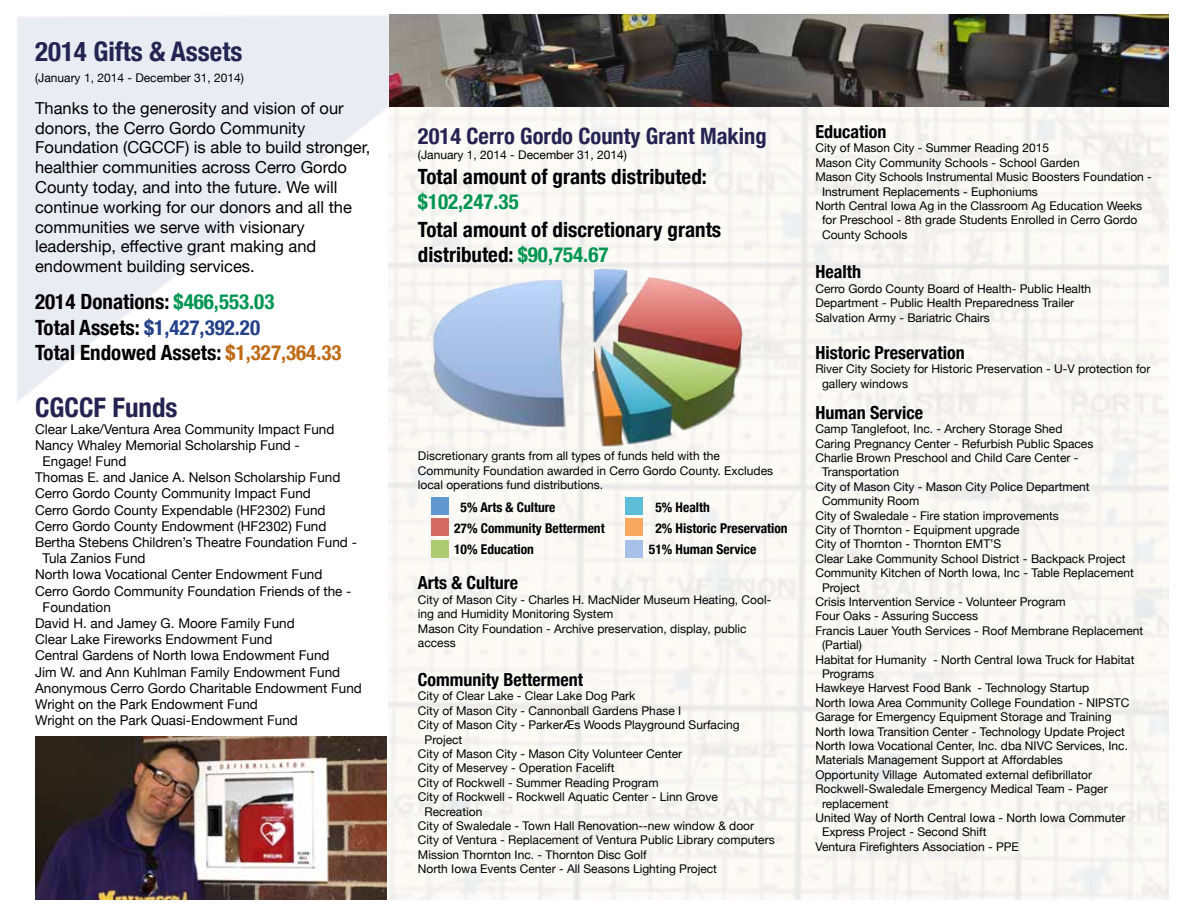
<style>
.page{position:relative;width:1188px;height:918px;background:#fff}
.page>*{position:absolute;margin:0;border:0;box-sizing:border-box;transform-origin:0 0}
.t1{font:700 condensed 27px "Helvetica Neue";color:#252351}
.t2{font:700 condensed 22.5px "Helvetica Neue";color:#252351}
.t3{font:700 condensed 21px/25.2px "Helvetica Neue";color:#000}
.t4{font:700 condensed 21px "Helvetica Neue";color:#009551}
.t5{font:700 condensed 18px "Helvetica Neue";color:#000}
.t6{font:16.5px/19.8px "Helvetica Neue";color:#000}
.t7{font:13.5px "Helvetica Neue";color:#000}
.t8{font:700 condensed 13.5px/21px "Helvetica Neue";color:#000}
.t9{font:12px/14.4px "Helvetica Neue";color:#000}
.s1{color:#009551}
.s2{color:#234089}
.s3{color:#c06915}
</style>
<div class="page">
<svg style="left:18px;top:14px;width:372px;height:386px"></svg>
<img style="left:389px;top:15px;width:780px;height:884px">
<img style="left:425px;top:253px;width:327px;height:212px">
<img style="left:35px;top:737px;width:352px;height:162px">
<div style="left:431px;top:519px;width:18px;height:17px;background:#d46a64"></div>
<div style="left:625px;top:540px;width:17px;height:18px;background:#a7c1e8"></div>
<div style="left:625px;top:497px;width:17px;height:18px;background:#5ebed8"></div>
<div style="left:625px;top:518px;width:17px;height:18px;background:#f8a85f"></div>
<div style="left:431px;top:540px;width:18px;height:18px;background:#afcb71"></div>
<div style="left:431px;top:497px;width:18px;height:17px;background:#6297cf"></div>
<img style="left:390px;top:15px;width:779px;height:92px">
<h1 class="t1" style="left:35px;top:29px;width:209px">2014 Gifts &amp; Assets</h1>
<p class="t9" style="left:35px;top:71px;width:210px">(January 1, 2014 - December 31, 2014)</p>
<p class="t6" style="left:35px;top:99px;width:337px">Thanks to the generosity and vision of our donors, the Cerro Gordo Community Foundation (CGCCF) is able to build stronger, healthier communities across Cerro Gordo County today, and into the future. We will continue working for our donors and all the communities we serve with visionary leadership, effective grant making and endowment building services.</p>
<h3 class="t3" style="left:35px;top:288px;width:308px">2014 Donations: <span class="s1">$466,553.03<br></span>Total Assets: <span class="s2">$1,427,392.20<br></span>Total Endowed Assets: <span class="s3">$1,327,364.33</span></h3>
<h1 class="t1" style="left:35px;top:385px;width:144px">CGCCF Funds</h1>
<p class="t7" style="left:35px;top:419px;width:301px">Clear Lake/Ventura Area Community Impact Fund</p>
<p class="t7" style="left:35px;top:435px;width:266px">Nancy Whaley Memorial Scholarship Fund -</p>
<p class="t7" style="left:43px;top:452px;width:85px">Engage! Fund</p>
<p class="t7" style="left:35px;top:468px;width:307px">Thomas E. and Janice A. Nelson Scholarship Fund</p>
<p class="t7" style="left:35px;top:484px;width:277px">Cerro Gordo County Community Impact Fund</p>
<p class="t7" style="left:35px;top:500px;width:292px">Cerro Gordo County Expendable (HF2302) Fund</p>
<p class="t7" style="left:35px;top:516px;width:293px">Cerro Gordo County Endowment (HF2302) Fund</p>
<p class="t7" style="left:35px;top:533px;width:323px">Bertha Stebens Children’s Theatre Foundation Fund -</p>
<p class="t7" style="left:43px;top:549px;width:105px">Tula Zanios Fund</p>
<p class="t7" style="left:35px;top:565px;width:289px">North Iowa Vocational Center Endowment Fund</p>
<p class="t7" style="left:35px;top:581px;width:318px">Cerro Gordo Community Foundation Friends of the -</p>
<p class="t7" style="left:43px;top:597px;width:70px">Foundation</p>
<p class="t7" style="left:35px;top:614px;width:261px">David H. and Jamey G. Moore Family Fund</p>
<p class="t7" style="left:35px;top:630px;width:239px">Clear Lake Fireworks Endowment Fund</p>
<p class="t7" style="left:35px;top:646px;width:296px">Central Gardens of North Iowa Endowment Fund</p>
<p class="t7" style="left:35px;top:662px;width:307px">Jim W. and Ann Kuhlman Family Endowment Fund</p>
<p class="t7" style="left:35px;top:678px;width:328px">Anonymous Cerro Gordo Charitable Endowment Fund</p>
<p class="t7" style="left:35px;top:695px;width:224px">Wright on the Park Endowment Fund</p>
<p class="t7" style="left:35px;top:711px;width:264px">Wright on the Park Quasi-Endowment Fund</p>
<h2 class="t2" style="left:418px;top:117px;width:350px">2014 Cerro Gordo County Grant Making</h2>
<p class="t9" style="left:418px;top:148px;width:210px">(January 1, 2014 - December 31, 2014)</p>
<h3 class="t3" style="left:418px;top:162px;width:290px">Total amount of grants distributed:</h3>
<h3 class="t4" style="left:418px;top:184px;width:102px">$102,247.35</h3>
<h3 class="t3" style="left:418px;top:216px;width:305px">Total amount of discretionary grants distributed: <span class="s1">$90,754.67</span></h3>
<p class="t9" style="left:418px;top:450px;width:357px">Discretionary grants from all types of funds held with the<br>Community Foundation awarded in Cerro Gordo County. Excludes local operations fund distributions.</p>
<p class="t8" style="left:454px;top:495px;width:152px;text-indent:6px">5% Arts &amp; Culture<br>27% Community Betterment<br>10% Education</p>
<p class="t8" style="left:655px;top:495px;width:56px">5% Health</p>
<p class="t8" style="left:655px;top:516px;width:134px">2% Historic Preservation</p>
<p class="t8" style="left:649px;top:537px;width:109px">51% Human Service</p>
<h3 class="t5" style="left:418px;top:568px;width:102px">Arts &amp; Culture</h3>
<p class="t9" style="left:418px;top:593px;width:355px">City of Mason City - Charles H. MacNider Museum Heating, Cool&shy;ing and Humidity Monitoring System<br>Mason City Foundation - Archive preservation, display, public access</p>
<h3 class="t5" style="left:418px;top:665px;width:167px">Community Betterment</h3>
<p class="t9" style="left:418px;top:690px;width:219px">City of Clear Lake - Clear Lake Dog Park</p>
<p class="t9" style="left:418px;top:704px;width:265px">City of Mason City - Cannonball Gardens Phase I</p>
<p class="t9" style="left:418px;top:718px;width:323px">City of Mason City - ParkerÆs Woods Playground Surfacing</p>
<p class="t9" style="left:425px;top:733px;width:39px">Project</p>
<p class="t9" style="left:418px;top:747px;width:266px">City of Mason City - Mason City Volunteer Center</p>
<p class="t9" style="left:418px;top:762px;width:198px">City of Meservey - Operation Facelift</p>
<p class="t9" style="left:418px;top:776px;width:242px">City of Rockwell - Summer Reading Program</p>
<p class="t9" style="left:418px;top:790px;width:301px">City of Rockwell - Rockwell Aquatic Center - Linn Grove</p>
<p class="t9" style="left:425px;top:805px;width:59px">Recreation</p>
<p class="t9" style="left:418px;top:819px;width:338px">City of Swaledale - Town Hall Renovation--new window &amp; door</p>
<p class="t9" style="left:418px;top:834px;width:358px">City of Ventura - Replacement of Ventura Public Library computers</p>
<p class="t9" style="left:418px;top:848px;width:230px">Mission Thornton Inc. - Thornton Disc Golf</p>
<p class="t9" style="left:418px;top:862px;width:301px">North Iowa Events Center - All Seasons Lighting Project</p>
<h3 class="t5" style="left:815px;top:117px;width:72px">Education</h3>
<p class="t9" style="left:815px;top:142px;width:235px">City of Mason City - Summer Reading 2015</p>
<p class="t9" style="left:815px;top:156px;width:266px">Mason City Community Schools - School Garden</p>
<p class="t9" style="left:815px;top:170px;width:338px">Mason City Schools Instrumental Music Boosters Foundation -</p>
<p class="t9" style="left:822px;top:185px;width:217px">Instrument Replacements - Euphoniums</p>
<p class="t9" style="left:815px;top:199px;width:328px">North Central Iowa Ag in the Classroom Ag Education Weeks</p>
<p class="t9" style="left:822px;top:214px;width:317px">for Preschool - 8th grade Students Enrolled in Cerro Gordo</p>
<p class="t9" style="left:822px;top:228px;width:87px">County Schools</p>
<h3 class="t5" style="left:815px;top:257px;width:47px">Health</h3>
<p class="t9" style="left:815px;top:282px;width:277px">Cerro Gordo County Board of Health- Public Health<br>Department - Public Health Preparedness Trailer<br>Salvation Army - Bariatric Chairs</p>
<h3 class="t5" style="left:815px;top:337px;width:151px">Historic Preservation</h3>
<p class="t9" style="left:822px;top:362px;width:330px;text-indent:-7px">River City Society for Historic Preservation - U-V protection for gallery windows</p>
<h3 class="t5" style="left:815px;top:397px;width:109px">Human Service</h3>
<p class="t9" style="left:815px;top:422px;width:249px">Camp Tanglefoot, Inc. - Archery Storage Shed</p>
<p class="t9" style="left:815px;top:437px;width:280px">Caring Pregnancy Center - Refurbish Public Spaces</p>
<p class="t9" style="left:815px;top:451px;width:265px">Charlie Brown Preschool and Child Care Center -</p>
<p class="t9" style="left:822px;top:466px;width:79px">Transportation</p>
<p class="t9" style="left:815px;top:480px;width:276px">City of Mason City - Mason City Police Department</p>
<p class="t9" style="left:822px;top:494px;width:99px">Community Room</p>
<p class="t9" style="left:815px;top:509px;width:245px">City of Swaledale - Fire station improvements</p>
<p class="t9" style="left:815px;top:523px;width:206px">City of Thornton - Equipment upgrade</p>
<p class="t9" style="left:815px;top:538px;width:188px">City of Thornton - Thornton EMT’S</p>
<p class="t9" style="left:815px;top:552px;width:312px">Clear Lake Community School District - Backpack Project</p>
<p class="t9" style="left:815px;top:566px;width:320px">Community Kitchen of North Iowa, Inc - Table Replacement</p>
<p class="t9" style="left:822px;top:581px;width:39px">Project</p>
<p class="t9" style="left:815px;top:595px;width:252px">Crisis Intervention Service - Volunteer Program</p>
<p class="t9" style="left:815px;top:610px;width:164px">Four Oaks - Assuring Success</p>
<p class="t9" style="left:815px;top:624px;width:329px">Francis Lauer Youth Services - Roof Membrane Replacement</p>
<p class="t9" style="left:822px;top:638px;width:41px">(Partial)</p>
<p class="t9" style="left:815px;top:653px;width:321px">Habitat for Humanity - North Central Iowa Truck for Habitat</p>
<p class="t9" style="left:822px;top:667px;width:54px">Programs</p>
<p class="t9" style="left:815px;top:682px;width:276px">Hawkeye Harvest Food Bank - Technology Startup</p>
<p class="t9" style="left:815px;top:696px;width:316px">North Iowa Area Community College Foundation - NIPSTC</p>
<p class="t9" style="left:815px;top:710px;width:298px">Garage for Emergency Equipment Storage and Training</p>
<p class="t9" style="left:815px;top:725px;width:311px">North Iowa Transition Center - Technology Update Project</p>
<p class="t9" style="left:815px;top:739px;width:314px">North Iowa Vocational Center, Inc. dba NIVC Services, Inc.</p>
<p class="t9" style="left:815px;top:754px;width:249px">Materials Management Support at Affordables</p>
<p class="t9" style="left:815px;top:768px;width:278px">Opportunity Village Automated external defibrillator</p>
<p class="t9" style="left:815px;top:782px;width:294px">Rockwell-Swaledale Emergency Medical Team - Pager</p>
<p class="t9" style="left:822px;top:797px;width:68px">replacement</p>
<p class="t9" style="left:815px;top:811px;width:312px">United Way of North Central Iowa - North Iowa Commuter</p>
<p class="t9" style="left:822px;top:826px;width:166px">Express Project - Second Shift</p>
<p class="t9" style="left:815px;top:840px;width:205px">Ventura Firefighters Association - PPE</p>
</div>
